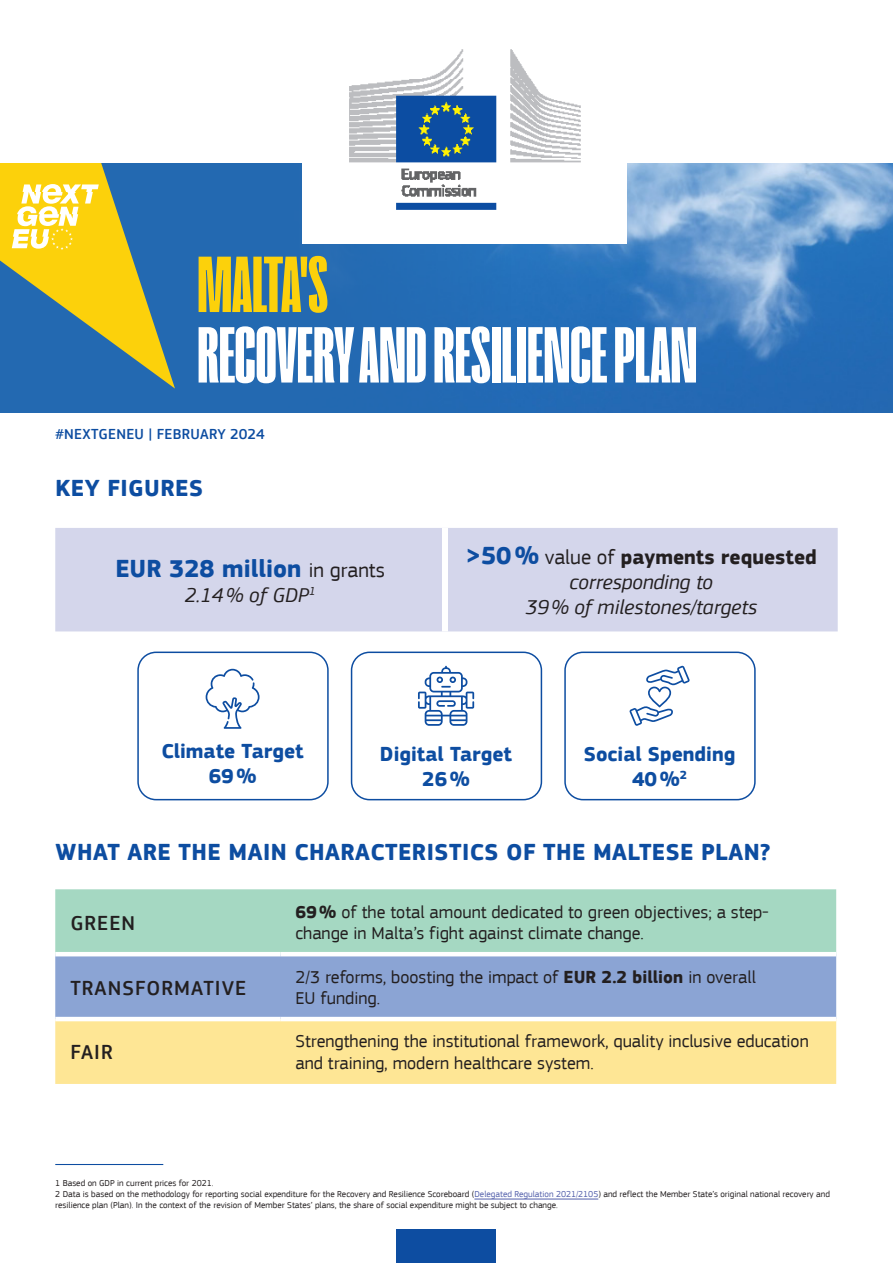
<style>
.page{position:relative;width:893px;height:1263px;background:#fff}
.page>*{position:absolute;margin:0;border:0;box-sizing:border-box;transform-origin:0 0}
.Main_title{font:900 81px "Right Grotesk Tall";color:#fff}
.Country{font:900 81px "Right Grotesk Tall";letter-spacing:-.01em;color:#fcd10b}
.Text_key_figures{font:700 25.5px "EC Square Sans Pro";color:#0d4da1}
.Title_1{font:700 24px "EC Square Sans Pro";letter-spacing:.02em;color:#0d4da1}
.Text_key_figures-2{font:italic 21px/25.2px "EC Square Sans Pro";color:#231f20;text-align:center}
.Text_key_figures-3{font:700 21px/25.2px "EC Square Sans Pro";color:#0d4da1;text-align:center}
.Frame_text_title{font:500 21px "EC Square Sans Pro";letter-spacing:.05em;color:#231f20}
.Body_Text{font:18px/21.6px "EC Square Sans Pro";color:#231f20}
.Info_bottom_header{font:500 15px "EC Square Sans Pro";letter-spacing:.02em;color:#0d4da1}
.Footnotes{font:9px/10.8px "EC Square Sans Pro";color:#231f20}
.s1{font-weight:400;font-size:21px;color:#231f20}
.s2{font-weight:700;font-style:normal;font-size:25.5px;color:#0d4da1}
.s3{font-style:normal}
.s4{font-weight:700;font-style:normal}
.s5{font-weight:700}
.s6{color:#5360ab}
</style>
<div class="page">
<img style="left:511px;top:163px;width:382px;height:249px">
<div style="left:0;top:157px;width:511px;height:255px;background:#2369b1"></div>
<div style="left:55px;top:528px;width:783px;height:103px;background:#d4d6eb"></div>
<div style="left:442px;top:528px;width:6px;height:103px;background:#fff"></div>
<svg style="left:206px;top:669px;width:54px;height:60px"></svg>
<div style="left:137px;top:651px;width:192px;height:149px;border:2px solid #0d4da1;border-radius:18px"></div>
<svg style="left:418px;top:666px;width:56px;height:60px"></svg>
<div style="left:351px;top:651px;width:191px;height:149px;border:2px solid #0d4da1;border-radius:18px"></div>
<svg style="left:629px;top:665px;width:61px;height:61px"></svg>
<div style="left:564px;top:651px;width:192px;height:149px;border:2px solid #0d4da1;border-radius:18px"></div>
<div style="left:55px;top:889px;width:781px;height:63px;background:#a5d8c2"></div>
<div style="left:55px;top:956px;width:781px;height:61px;background:#8ba4d4"></div>
<div style="left:55px;top:1021px;width:781px;height:63px;background:#fee695"></div>
<hr style="left:55px;top:1164px;width:108px;height:1px;background:#0d4da1">
<hr style="left:474px;top:1199px;width:124px;height:1px;background:#5360ab">
<div style="left:397px;top:1230px;width:99px;height:33px;background:#0d4da1"></div>
<div style="left:0;top:0;width:893px;height:162px;background:#fff"></div>
<img style="left:303px;top:49px;width:324px;height:195px">
<svg style="left:0;top:162px;width:175px;height:227px"></svg>
<p class="Country" style="left:197px;top:244px;width:132px">MALTA'S</p>
<p class="Main_title" style="left:197px;top:315px;width:501px">RECOVERY AND RESILIENCE PLAN</p>
<p class="Info_bottom_header" style="left:55px;top:425px;width:211px">#NEXTGENEU | FEBRUARY 2024</p>
<h3 class="Title_1" style="left:56px;top:474px;width:149px">KEY FIGURES</h3>
<p class="Text_key_figures" style="left:115px;top:553px;width:271px">EUR 328 million <span class="s1">in grants</span></p>
<p class="Text_key_figures-2" style="left:185px;top:582px;width:132px">2.14% of GDP<sup>1</sup></p>
<p class="Text_key_figures-2" style="left:466px;top:545px;width:353px"><span class="s2">&gt;50%</span> <span class="s3">value of</span> <span class="s4">payments requested </span>corresponding to<br>39% of milestones/targets</p>
<p class="Text_key_figures-3" style="left:161px;top:739px;width:144px">Climate Target<br>69%</p>
<p class="Text_key_figures-3" style="left:380px;top:742px;width:134px">Digital Target<br>26%</p>
<p class="Text_key_figures-3" style="left:584px;top:742px;width:153px">Social Spending<br>40%<sup>2</sup></p>
<h3 class="Title_1" style="left:56px;top:838px;width:717px">WHAT ARE THE MAIN CHARACTERISTICS OF THE MALTESE PLAN?</h3>
<p class="Frame_text_title" style="left:70px;top:910px;width:66px">GREEN</p>
<p class="Body_Text" style="left:296px;top:901px;width:475px"><span class="s5">69%</span> of the total amount dedicated to green objectives; a step&shy;change in Malta’s fight against climate change.</p>
<p class="Frame_text_title" style="left:70px;top:975px;width:177px">TRANSFORMATIVE</p>
<p class="Body_Text" style="left:296px;top:966px;width:462px">2/3 reforms, boosting the impact of <span class="s5">EUR 2.2 billion</span> in overall<br>EU funding.</p>
<p class="Frame_text_title" style="left:70px;top:1040px;width:44px">FAIR</p>
<p class="Body_Text" style="left:296px;top:1031px;width:515px">Strengthening the institutional framework, quality inclusive education and training, modern healthcare system.</p>
<p class="Footnotes" style="left:55px;top:1178px;width:160px">1 Based on GDP in current prices for 2021.</p>
<p class="Footnotes" style="left:55px;top:1188px;width:776px">2 Data is based on the methodology for reporting social expenditure for the Recovery and Resilience Scoreboard (<span class="s6">Delegated Regulation 2021/2105</span>) and reflect the Member State’s original national recovery and resilience plan (Plan). In the context of the revision of Member States’ plans, the share of social expenditure might be subject to change.</p>
</div>
